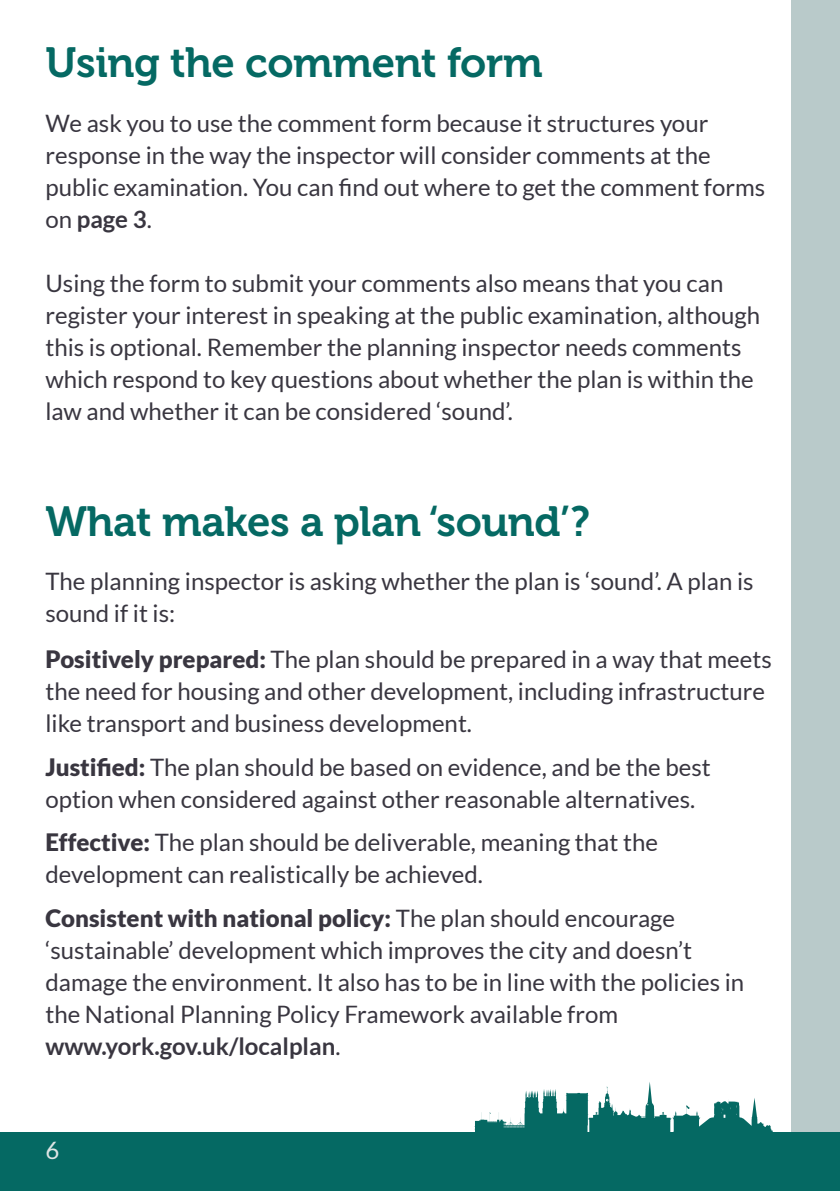
<style>
.page{position:relative;width:840px;height:1191px;background:#fff}
.page>*{position:absolute;margin:0;border:0;box-sizing:border-box;transform-origin:0 0}
.Heading_style{font:42px "Museo 700";letter-spacing:-.01em;color:#056963}
.Body_text{font:24px/32px "Lato";color:#393640}
.Body_text-2{font:700 24px "Lato";color:#393640}
.t1{font:24px "Lato";color:#dee5e5}
.s1{font-weight:700}
.s2{font-weight:900}
.s3{font-weight:400}
</style>
<div class="page">
<div style="left:791px;top:0;width:48px;height:1140px;background:#b9caca"></div>
<svg style="left:474px;top:1082px;width:299px;height:50px"></svg>
<div style="left:0;top:1132px;width:839px;height:59px;background:#056963"></div>
<p class="Heading_style" style="left:45px;top:39px;width:498px">Using the comment form</p>
<p class="Body_text" style="left:45px;top:107px;width:721px">We ask you to use the comment form because it structures your response in the way the inspector will consider comments at the public examination. You can find out where to get the comment forms on <span class="s1">page 3</span>.</p>
<p class="Body_text" style="left:45px;top:267px;width:715px">Using the form to submit your comments also means that you can register your interest in speaking at the public examination, although this is optional. Remember the planning inspector needs comments which respond to key questions about whether the plan is within the law and whether it can be considered ‘sound’.</p>
<p class="Heading_style" style="left:45px;top:498px;width:546px">What makes a plan ‘sound’?</p>
<p class="Body_text" style="left:45px;top:565px;width:709px">The planning inspector is asking whether the plan is ‘sound’. A plan is sound if it is:</p>
<p class="Body_text" style="left:45px;top:643px;width:727px"><span class="s2">Positively prepared:</span> The plan should be prepared in a way that meets the need for housing and other development, including infrastructure like transport and business development.</p>
<p class="Body_text" style="left:45px;top:751px;width:666px"><span class="s2">Justified:</span> The plan should be based on evidence, and be the best option when considered against other reasonable alternatives.</p>
<p class="Body_text" style="left:45px;top:826px;width:613px"><span class="s2">Effective:</span> The plan should be deliverable, meaning that the development can realistically be achieved.</p>
<p class="Body_text" style="left:45px;top:901px;width:700px"><span class="s2">Consistent with national policy:</span> The plan should encourage ‘sustainable’ development which improves the city and doesn’t damage the environment. It also has to be in line with the policies in the National Planning Policy Framework available from</p>
<p class="Body_text-2" style="left:45px;top:1032px;width:296px">www.york.gov.uk/localplan<span class="s3">.</span></p>
<p class="t1" style="left:45px;top:1137px;width:15px">6</p>
</div>
